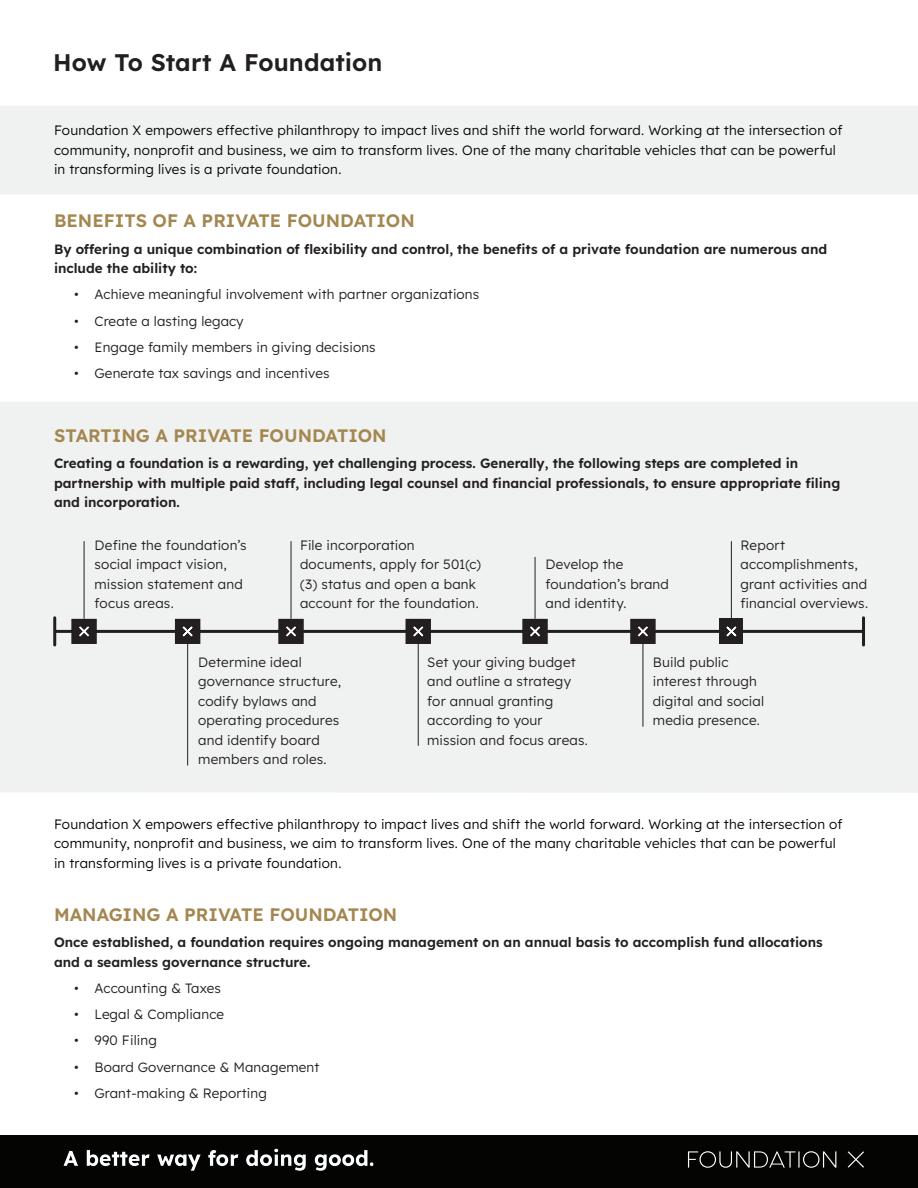
<style>
.page{position:relative;width:918px;height:1188px;background:#fff}
.page>*{position:absolute;margin:0;border:0;box-sizing:border-box;transform-origin:0 0}
.Body_Copy{font:600 24px "Lexend Deca";letter-spacing:.005em;color:#231f20}
.Subhead_01{font:600 18px "Lexend Deca";color:#a48750}
.Body_Copy-2{font:300 13.5px/19.5px "Lexend Deca";letter-spacing:.01em;color:#231f20}
.Body_Copy-3{font:300 13.5px/19.5px "Lexend Deca";letter-spacing:.015em;color:#040503}
.Subhead_02{font:600 13.5px/19.5px "Lexend Deca";color:#231f20}
</style>
<div class="page">
<div style="left:0;top:1135px;width:918px;height:53px;background:#040503"></div>
<img style="left:63px;top:1148px;width:311px;height:23px">
<svg style="left:688px;top:1151px;width:148px;height:17px"></svg>
<svg style="left:848px;top:1151px;width:16px;height:17px"></svg>
<div style="left:0;top:106px;width:918px;height:88px;background:#f0f1f1"></div>
<div style="left:0;top:402px;width:918px;height:391px;background:#f0f1f1"></div>
<hr style="left:56px;top:630px;width:807px;height:3px;background:#231f20">
<hr style="left:53px;top:618px;width:3px;height:27px;background:#231f20">
<hr style="left:862px;top:618px;width:3px;height:27px;background:#231f20">
<hr style="left:84px;top:541px;width:1px;height:77px;background:#231f20">
<div style="left:72px;top:620px;width:24px;height:23px;background:#231f20"></div>
<div style="left:71px;top:619px;width:26px;height:25px;border:2px solid #231f20"></div>
<svg style="left:79px;top:626px;width:10px;height:11px"></svg>
<hr style="left:187px;top:643px;width:1px;height:122px;background:#231f20">
<div style="left:176px;top:620px;width:24px;height:23px;background:#231f20"></div>
<div style="left:175px;top:619px;width:25px;height:25px;border:2px solid #231f20"></div>
<svg style="left:182px;top:626px;width:11px;height:11px"></svg>
<hr style="left:418px;top:643px;width:1px;height:103px;background:#231f20">
<div style="left:406px;top:620px;width:24px;height:23px;background:#231f20"></div>
<div style="left:406px;top:619px;width:25px;height:25px;border:2px solid #231f20"></div>
<svg style="left:413px;top:626px;width:11px;height:11px"></svg>
<hr style="left:643px;top:643px;width:1px;height:83px;background:#231f20">
<div style="left:631px;top:620px;width:24px;height:23px;background:#231f20"></div>
<div style="left:630px;top:619px;width:26px;height:25px;border:2px solid #231f20"></div>
<svg style="left:638px;top:626px;width:10px;height:11px"></svg>
<hr style="left:291px;top:541px;width:1px;height:77px;background:#231f20">
<div style="left:279px;top:620px;width:24px;height:23px;background:#231f20"></div>
<div style="left:278px;top:619px;width:26px;height:25px;border:2px solid #231f20"></div>
<svg style="left:286px;top:626px;width:10px;height:11px"></svg>
<hr style="left:535px;top:557px;width:1px;height:61px;background:#231f20">
<div style="left:523px;top:620px;width:24px;height:23px;background:#231f20"></div>
<div style="left:522px;top:619px;width:26px;height:25px;border:2px solid #231f20"></div>
<svg style="left:530px;top:626px;width:10px;height:11px"></svg>
<hr style="left:731px;top:541px;width:1px;height:77px;background:#231f20">
<div style="left:719px;top:619px;width:24px;height:25px;background:#231f20"></div>
<svg style="left:726px;top:626px;width:11px;height:11px"></svg>
<p class="Body_Copy" style="left:53px;top:45px;width:331px">How To Start A Foundation</p>
<p class="Body_Copy-3" style="left:54px;top:120px;width:790px">Foundation X empowers effective philanthropy to impact lives and shift the world forward. Working at the intersection of community, nonprofit and business, we aim to transform lives. One of the many charitable vehicles that can be powerful in transforming lives is a private foundation.</p>
<p class="Subhead_01" style="left:54px;top:208px;width:362px">BENEFITS OF A PRIVATE FOUNDATION</p>
<p class="Subhead_02" style="left:54px;top:238px;width:775px">By offering a unique combination of flexibility and control, the benefits of a private foundation are numerous and include the ability to:</p>
<p class="Body_Copy-2" style="left:74px;top:284px;width:407px">• Achieve meaningful involvement with partner organizations</p>
<p class="Body_Copy-2" style="left:74px;top:310px;width:171px">• Create a lasting legacy</p>
<p class="Body_Copy-2" style="left:74px;top:336px;width:303px">• Engage family members in giving decisions</p>
<p class="Body_Copy-2" style="left:74px;top:363px;width:257px">• Generate tax savings and incentives</p>
<p class="Subhead_01" style="left:54px;top:423px;width:334px">STARTING A PRIVATE FOUNDATION</p>
<p class="Subhead_02" style="left:54px;top:453px;width:788px">Creating a foundation is a rewarding, yet challenging process. Generally, the following steps are completed in partnership with multiple paid staff, including legal counsel and financial professionals, to ensure appropriate filing and incorporation.</p>
<p class="Body_Copy-2" style="left:95px;top:534px;width:154px">Define the foundation’s social impact vision, mission statement and focus areas.</p>
<p class="Body_Copy-2" style="left:300px;top:534px;width:182px">File incorporation documents, apply for 501(c) (3) status and open a bank account for the foundation.</p>
<p class="Body_Copy-2" style="left:546px;top:554px;width:125px">Develop the foundation’s brand and identity.</p>
<p class="Body_Copy-2" style="left:740px;top:534px;width:129px">Report accomplishments, grant activities and financial overviews.</p>
<p class="Body_Copy-2" style="left:198px;top:651px;width:145px">Determine ideal governance structure, codify bylaws and operating procedures and identify board members and roles.</p>
<p class="Body_Copy-2" style="left:427px;top:651px;width:162px">Set your giving budget and outline a strategy for annual granting according to your mission and focus areas.</p>
<p class="Body_Copy-2" style="left:653px;top:651px;width:113px">Build public interest through digital and social media presence.</p>
<p class="Body_Copy-3" style="left:54px;top:813px;width:790px">Foundation X empowers effective philanthropy to impact lives and shift the world forward. Working at the intersection of community, nonprofit and business, we aim to transform lives. One of the many charitable vehicles that can be powerful in transforming lives is a private foundation.</p>
<p class="Subhead_01" style="left:54px;top:901px;width:345px">MANAGING A PRIVATE FOUNDATION</p>
<p class="Subhead_02" style="left:54px;top:932px;width:770px">Once established, a foundation requires ongoing management on an annual basis to accomplish fund allocations and a seamless governance structure.</p>
<p class="Body_Copy-2" style="left:74px;top:977px;width:148px">• Accounting &amp; Taxes</p>
<p class="Body_Copy-2" style="left:74px;top:1004px;width:151px">• Legal &amp; Compliance</p>
<p class="Body_Copy-2" style="left:74px;top:1030px;width:84px">• 990 Filing</p>
<p class="Body_Copy-2" style="left:74px;top:1056px;width:247px">• Board Governance &amp; Management</p>
<p class="Body_Copy-2" style="left:74px;top:1082px;width:194px">• Grant-making &amp; Reporting</p>
</div>
